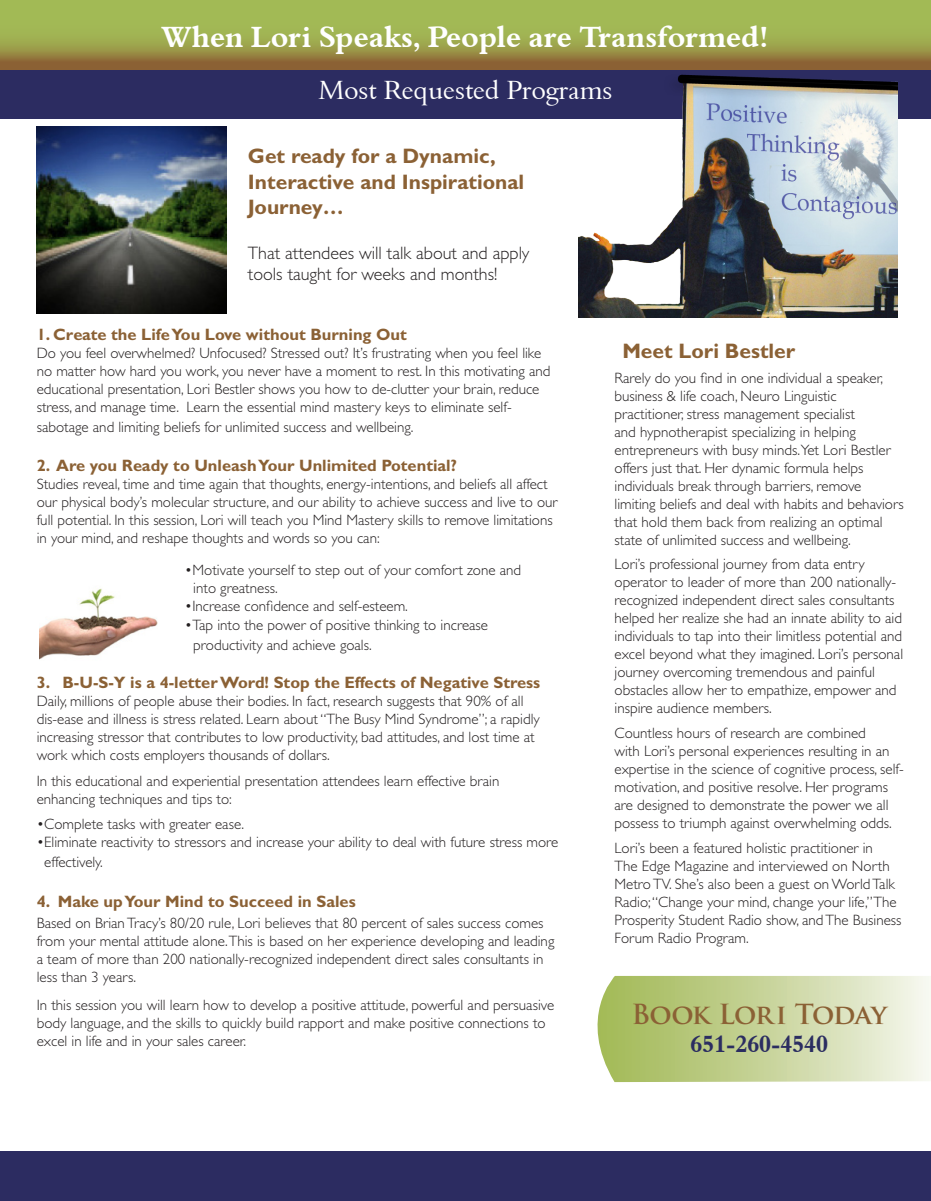
<style>
.page{position:relative;width:931px;height:1201px;background:#fff}
.page>*{position:absolute;margin:0;border:0;box-sizing:border-box;transform-origin:0 0}
.t1{font:30px "Aldine 401 BT Bold A";color:#fff}
.t2{font:27px "Aldine 401 BT Roman A";color:#fff}
.t3{font:700 27px "Trajan Pro";letter-spacing:-.04em;color:#8b6135}
.t4{font:24px "Aldine 401 BT Bold A";color:#2b2d61}
.t5{font:700 21px/25.2px "Gill Sans Std";color:#8b6135}
.t6{font:300 18px/21.6px "Gill Sans Std";color:#231f20}
.t7{font:700 16.5px "Gill Sans Std";color:#8b6135}
.t8{font:300 15px/18px "Gill Sans Std";color:#231f20}
</style>
<div class="page">
<div style="left:0;top:1151px;width:931px;height:50px;background:#2c2c61"></div>
<svg style="left:0;top:0;width:931px;height:70px;background:#9ca24c"></svg>
<div style="left:0;top:70px;width:931px;height:49px;background:#2c2c61"></div>
<svg style="left:597px;top:976px;width:334px;height:106px;background:#cad6a0"></svg>
<img style="left:578px;top:66px;width:320px;height:252px">
<img style="left:36px;top:126px;width:191px;height:188px">
<img style="left:39px;top:588px;width:119px;height:72px">
<p class="t1" style="left:162px;top:18px;width:608px">When Lori Speaks, People are Transformed!</p>
<p class="t2" style="left:318px;top:74px;width:296px">Most Requested Programs</p>
<p class="t5" style="left:248px;top:144px;width:278px">Get ready for a Dynamic,<br>Interactive and Inspirational<br>Journey…</p>
<p class="t6" style="left:248px;top:242px;width:283px">That attendees will talk about and apply tools taught for weeks and months!</p>
<p class="t7" style="left:37px;top:324px;width:372px">1. Create the Life You Love without Burning Out</p>
<p class="t8" style="left:37px;top:344px;width:515px">Do you feel overwhelmed? Unfocused? Stressed out? It’s frustrating when you feel like no matter how hard you work, you never have a moment to rest. In this motivating and educational presentation, Lori Bestler shows you how to de-clutter your brain, reduce stress, and manage time. Learn the essential mind mastery keys to eliminate self-</p>
<p class="t8" style="left:37px;top:418px;width:378px">sabotage and limiting beliefs for unlimited success and wellbeing.</p>
<p class="t7" style="left:37px;top:456px;width:422px">2. Are you Ready to Unleash Your Unlimited Potential?</p>
<p class="t8" style="left:37px;top:475px;width:522px">Studies reveal, time and time again that thoughts, energy-intentions, and beliefs all affect our physical body’s molecular structure, and our ability to achieve success and live to our full potential. In this session, Lori will teach you Mind Mastery skills to remove limitations in your mind, and reshape thoughts and words so you can:</p>
<p class="t8" style="left:185px;top:561px;width:338px">•Motivate yourself to step out of your comfort zone and</p>
<p class="t8" style="left:193px;top:579px;width:86px">into greatness.</p>
<p class="t8" style="left:185px;top:597px;width:224px">•Increase confidence and self-esteem.</p>
<p class="t8" style="left:185px;top:616px;width:305px">•Tap into the power of positive thinking to increase</p>
<p class="t8" style="left:193px;top:636px;width:180px">productivity and achieve goals.</p>
<p class="t7" style="left:37px;top:673px;width:505px">3. B-U-S-Y is a 4-letter Word! Stop the Effects of Negative Stress</p>
<p class="t8" style="left:37px;top:692px;width:504px">Daily, millions of people abuse their bodies. In fact, research suggests that 90% of all dis-ease and illness is stress related. Learn about “The Busy Mind Syndrome”; a rapidly increasing stressor that contributes to low productivity, bad attitudes, and lost time at work which costs employers thousands of dollars.</p>
<p class="t8" style="left:37px;top:772px;width:464px">In this educational and experiential presentation attendees learn effective brain enhancing techniques and tips to:</p>
<p class="t8" style="left:37px;top:815px;width:209px">•Complete tasks with greater ease.</p>
<p class="t8" style="left:44px;top:832px;width:516px;line-height:19.8px;text-indent:-8px">•Eliminate reactivity to stressors and increase your ability to deal with future stress more effectively.</p>
<p class="t7" style="left:37px;top:892px;width:321px">4. Make up Your Mind to Succeed in Sales</p>
<p class="t8" style="left:37px;top:914px;width:519px">Based on BrianTracy’s 80/20 rule, Lori believes that 80 percent of sales success comes from your mental attitude alone.This is based on her experience developing and leading a team of more than 200 nationally-recognized independent direct sales consultants in less than 3 years.</p>
<p class="t8" style="left:37px;top:997px;width:519px">In this session you will learn how to develop a positive attitude, powerful and persuasive body language, and the skills to quickly build rapport and make positive connections to excel in life and in your sales career.</p>
<p class="t5" style="left:622px;top:338px;width:174px">Meet Lori Bestler</p>
<p class="t8" style="left:615px;top:369px;width:291px">Rarely do you find in one individual a speaker, business &amp; life coach, Neuro Linguistic practitioner, stress management specialist<br>and hypnotherapist specializing in helping entrepreneurs with busy minds.Yet Lori Bestler offers just that. Her dynamic formula helps individuals break through barriers, remove limiting beliefs and deal with habits and behaviors that hold them back from realizing an optimal state of unlimited success and wellbeing.</p>
<p class="t8" style="left:615px;top:556px;width:290px">Lori’s professional journey from data entry operator to leader of more than 200 nationally&shy;recognized independent direct sales consultants helped her realize she had an innate ability to aid individuals to tap into their limitless potential and excel beyond what they imagined. Lori’s personal journey overcoming tremendous and painful obstacles allow her to empathize, empower and inspire audience members.</p>
<p class="t8" style="left:615px;top:724px;width:291px">Countless hours of research are combined<br>with Lori’s personal experiences resulting in an expertise in the science of cognitive process, self&shy;motivation, and positive resolve. Her programs are designed to demonstrate the power we all possess to triumph against overwhelming odds.</p>
<p class="t8" style="left:615px;top:839px;width:288px">Lori’s been a featured holistic practitioner in<br>The Edge Magazine and interviewed on North MetroTV. She’s also been a guest on WorldTalk Radio; “Change your mind, change your life,” The Prosperity Student Radio show, andThe Business Forum Radio Program.</p>
<p class="t3" style="left:632px;top:997px;width:257px">Book Lori Today</p>
<p class="t4" style="left:690px;top:1029px;width:139px">651-260-4540</p>
</div>
